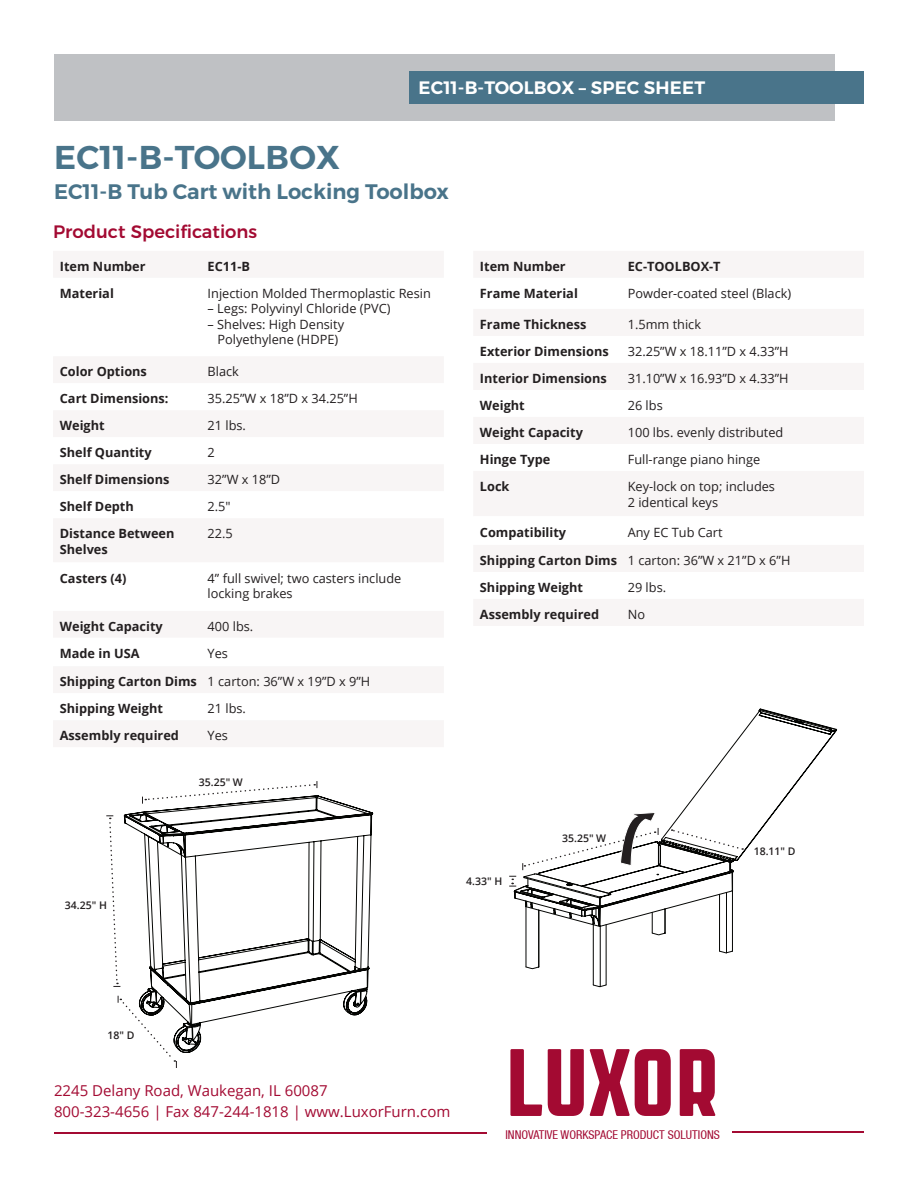
<style>
.page{position:relative;width:918px;height:1188px;background:#fff}
.page>*{position:absolute;margin:0;border:0;box-sizing:border-box;transform-origin:0 0}
.t1{font:600 33px "Montserrat";letter-spacing:.01em;color:#49748a}
.t2{font:600 21px "Montserrat";color:#49748a}
.t3{font:600 18px "Montserrat";letter-spacing:.01em;color:#fff}
.t4{font:500 18px "Montserrat";color:#a30a32}
.t5{font:15px/21px "Open Sans";color:#a30a32}
.t6{font:700 12.75px/27px "Open Sans";color:#231f20}
.t7{font:12.75px/15.3px "Open Sans";color:#231f20}
.t8{font:condensed 12.15px "Helvetica Neue LT";color:#a30a32}
.t9{font:600 10.5px "Open Sans";color:#231f20}
.s1{font-weight:400}
</style>
<div class="page">
<div style="left:54px;top:54px;width:781px;height:67px;background:#bfc1c4"></div>
<svg style="left:510px;top:1049px;width:32px;height:67px"></svg>
<svg style="left:548px;top:1049px;width:36px;height:67px"></svg>
<svg style="left:590px;top:1049px;width:81px;height:67px"></svg>
<svg style="left:680px;top:1049px;width:36px;height:67px"></svg>
<hr style="left:54px;top:1133px;width:432px;height:1px;background:#a30a32">
<hr style="left:732px;top:1132px;width:132px;height:1px;background:#a30a32">
<div style="left:409px;top:71px;width:455px;height:33px;background:#49748a"></div>
<svg style="left:124px;top:795px;width:249px;height:258px"></svg>
<svg style="left:142px;top:781px;width:176px;height:23px"></svg>
<svg style="left:106px;top:815px;width:14px;height:172px"></svg>
<svg style="left:118px;top:996px;width:59px;height:72px"></svg>
<svg style="left:521px;top:708px;width:316px;height:260px"></svg>
<svg style="left:672px;top:829px;width:71px;height:21px"></svg>
<svg style="left:522px;top:811px;width:137px;height:59px"></svg>
<svg style="left:509px;top:876px;width:7px;height:11px"></svg>
<h3 class="t3" style="left:419px;top:77px;width:288px">EC11-B-TOOLBOX – SPEC SHEET</h3>
<h1 class="t1" style="left:54px;top:137px;width:287px">EC11-B-TOOLBOX</h1>
<h2 class="t2" style="left:54px;top:178px;width:396px">EC11-B Tub Cart with Locking Toolbox</h2>
<h3 class="t4" style="left:53px;top:217px;width:206px">Product Specifications</h3>
<p class="t6" style="left:60px;top:253px;width:87px">Item Number</p>
<p class="t6" style="left:208px;top:253px;width:44px">EC11-B</p>
<p class="t6" style="left:60px;top:280px;width:56px">Material</p>
<p class="t7" style="left:208px;top:286px;width:225px">Injection Molded Thermoplastic Resin</p>
<p class="t7" style="left:208px;top:301px;width:185px">– Legs: Polyvinyl Chloride (PVC)</p>
<p class="t7" style="left:208px;top:316px;width:138px;text-align:center">– Shelves: High Density<br>Polyethylene (HDPE)</p>
<p class="t6" style="left:60px;top:358px;width:89px">Color Options</p>
<p class="t7" style="left:208px;top:364px;width:33px">Black</p>
<p class="t6" style="left:60px;top:385px;width:110px">Cart Dimensions:</p>
<p class="t7" style="left:208px;top:391px;width:152px">35.25”W x 18”D x 34.25”H</p>
<p class="t6" style="left:60px;top:412px;width:46px">Weight</p>
<p class="t7" style="left:208px;top:418px;width:40px">21 lbs.</p>
<p class="t6" style="left:60px;top:439px;width:93px">Shelf Quantity</p>
<p class="t7" style="left:208px;top:445px;width:9px">2</p>
<p class="t6" style="left:60px;top:466px;width:111px">Shelf Dimensions</p>
<p class="t7" style="left:208px;top:472px;width:74px">32”W x 18”D</p>
<p class="t6" style="left:60px;top:493px;width:76px">Shelf Depth</p>
<p class="t7" style="left:208px;top:499px;width:25px">2.5"</p>
<p class="t6" style="left:60px;top:526px;width:116px;line-height:15.3px">Distance Between<br>Shelves</p>
<p class="t7" style="left:208px;top:526px;width:27px">22.5</p>
<p class="t6" style="left:60px;top:564px;width:68px">Casters (4)</p>
<p class="t7" style="left:208px;top:570px;width:195px">4” full swivel; two casters include locking brakes</p>
<p class="t6" style="left:60px;top:613px;width:105px">Weight Capacity</p>
<p class="t7" style="left:208px;top:618px;width:47px">400 lbs.</p>
<p class="t6" style="left:60px;top:640px;width:81px">Made in USA</p>
<p class="t7" style="left:208px;top:645px;width:22px">Yes</p>
<p class="t6" style="left:60px;top:668px;width:312px">Shipping Carton Dims <span class="s1">1 carton: 36”W x 19”D x 9”H<br></span>Shipping Weight</p>
<p class="t7" style="left:208px;top:701px;width:40px">21 lbs.</p>
<p class="t6" style="left:60px;top:722px;width:121px">Assembly required</p>
<p class="t7" style="left:208px;top:728px;width:22px">Yes</p>
<p class="t9" style="left:65px;top:898px;width:44px">34.25" H</p>
<p class="t9" style="left:199px;top:775px;width:46px">35.25" W</p>
<p class="t6" style="left:480px;top:253px;width:87px">Item Number</p>
<p class="t6" style="left:628px;top:253px;width:94px">EC-TOOLBOX-T</p>
<p class="t6" style="left:480px;top:280px;width:99px">Frame Material</p>
<p class="t7" style="left:628px;top:286px;width:165px">Powder-coated steel (Black)</p>
<p class="t6" style="left:480px;top:311px;width:108px">Frame Thickness</p>
<p class="t7" style="left:628px;top:317px;width:75px">1.5mm thick</p>
<p class="t6" style="left:480px;top:338px;width:130px">Exterior Dimensions</p>
<p class="t7" style="left:628px;top:344px;width:162px">32.25”W x 18.11”D x 4.33”H</p>
<p class="t6" style="left:480px;top:365px;width:128px">Interior Dimensions</p>
<p class="t7" style="left:628px;top:371px;width:162px">31.10”W x 16.93”D x 4.33”H</p>
<p class="t6" style="left:480px;top:392px;width:46px">Weight</p>
<p class="t7" style="left:628px;top:398px;width:37px">26 lbs</p>
<p class="t6" style="left:480px;top:419px;width:105px">Weight Capacity</p>
<p class="t7" style="left:628px;top:425px;width:157px">100 lbs. evenly distributed</p>
<p class="t6" style="left:480px;top:446px;width:72px">Hinge Type</p>
<p class="t7" style="left:628px;top:452px;width:134px">Full-range piano hinge</p>
<p class="t6" style="left:480px;top:473px;width:31px">Lock</p>
<p class="t7" style="left:628px;top:479px;width:149px">Key-lock on top; includes<br>2 identical keys</p>
<p class="t6" style="left:480px;top:518px;width:88px">Compatibility</p>
<p class="t7" style="left:628px;top:524px;width:96px">Any EC Tub Cart</p>
<p class="t6" style="left:480px;top:547px;width:312px">Shipping Carton Dims <span class="s1">1 carton: 36”W x 21”D x 6”H<br></span>Shipping Weight</p>
<p class="t7" style="left:628px;top:580px;width:40px">29 lbs.</p>
<p class="t6" style="left:480px;top:601px;width:121px">Assembly required</p>
<p class="t7" style="left:628px;top:607px;width:19px">No</p>
<p class="t9" style="left:466px;top:874px;width:38px">4.33" H</p>
<p class="t9" style="left:562px;top:831px;width:46px">35.25" W</p>
<p class="t9" style="left:754px;top:844px;width:43px">18.11" D</p>
<p class="t9" style="left:108px;top:1028px;width:29px">18" D</p>
<p class="t5" style="left:54px;top:1080px;width:398px">2245 Delany Road, Waukegan, IL 60087<br>800-323-4656 | Fax 847-244-1818 | www.LuxorFurn.com</p>
<p class="t8" style="left:506px;top:1128px;width:216px">INNOVATIVE WORKSPACE PRODUCT SOLUTIONS</p>
</div>
